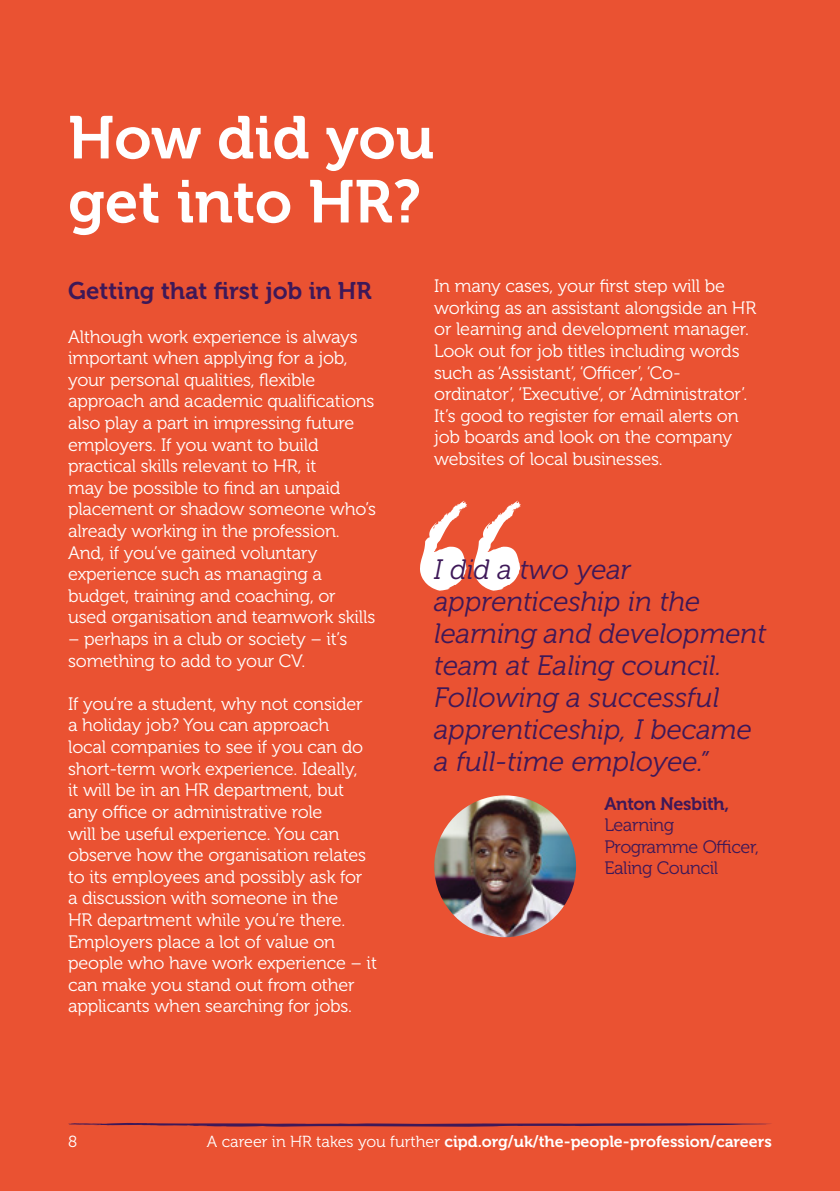
<style>
.page{position:relative;width:840px;height:1191px;background:#fff}
.page>*{position:absolute;margin:0;border:0;box-sizing:border-box;transform-origin:0 0}
.t1{font:60px/64px "Museo 700";color:#fff}
.t2{font:italic 28px/32px "Museo 300";color:#3e1858}
.t3{font:24px "Museo 700";color:#3e1858}
.t4{font:18px/21.6px "Museo 300";letter-spacing:-.01em;color:#fff}
.t5{font:18px/21.6px "Museo 300";letter-spacing:-.02em;color:#3e1858}
.t6{font:18px "Museo 700";letter-spacing:-.02em;color:#3e1858}
.t7{font:16px "Museo 700";color:#fff}
.t8{font:16px "Museo 300";color:#fff}
.s1{font-family:"Museo 300"}
</style>
<div class="page">
<div style="left:0;top:0;width:839px;height:1191px;background:#ea5232"></div>
<svg style="left:420px;top:500px;width:47px;height:91px"></svg>
<svg style="left:473px;top:500px;width:47px;height:91px"></svg>
<img style="left:434px;top:795px;width:141px;height:142px;border-radius:71px">
<svg style="left:68px;top:1123px;width:704px;height:4px"></svg>
<h1 class="t1" style="left:68px;top:106px;width:367px">How did you get into HR?</h1>
<h3 class="t3" style="left:68px;top:278px;width:305px">Getting that first job in HR</h3>
<p class="t4" style="left:68px;top:326px;width:309px">Although work experience is always important when applying for a job, your personal qualities, flexible approach and academic qualifications also play a part in impressing future employers. If you want to build practical skills relevant to HR, it<br>may be possible to find an unpaid placement or shadow someone who’s already working in the profession.<br>And, if you’ve gained voluntary experience such as managing a budget, training and coaching, or used organisation and teamwork skills</p>
<p class="t4" style="left:68px;top:628px;width:280px">– perhaps in a club or society – it’s something to add to your CV.</p>
<p class="t4" style="left:68px;top:693px;width:310px">If you’re a student, why not consider<br>a holiday job? You can approach<br>local companies to see if you can do short-term work experience. Ideally,<br>it will be in an HR department, but any office or administrative role<br>will be useful experience. You can observe how the organisation relates to its employees and possibly ask for<br>a discussion with someone in the<br>HR department while you’re there.<br>Employers place a lot of value on people who have work experience – it can make you stand out from other applicants when searching for jobs.</p>
<p class="t4" style="left:434px;top:275px;width:323px">In many cases, your first step will be working as an assistant alongside an HR or learning and development manager.<br>Look out for job titles including words such as ‘Assistant’, ‘Officer’, ‘Co&shy;ordinator’, ‘Executive’, or ‘Administrator’.<br>It’s good to register for email alerts on job boards and look on the company websites of local businesses.</p>
<h2 class="t2" style="left:434px;top:553px;width:333px">I did a two year apprenticeship in the learning and development team at Ealing council.<br>Following a successful apprenticeship, I became a full-time employee.”</h2>
<p class="t6" style="left:604px;top:793px;width:126px">Anton Nesbith,</p>
<p class="t5" style="left:604px;top:814px;width:156px">Learning<br>Programme Officer,<br>Ealing Council</p>
<p class="t8" style="left:68px;top:1133px;width:11px">8</p>
<p class="t7" style="left:207px;top:1132px;width:566px"><span class="s1">A career in HR takes you further</span> cipd.org/uk/the-people-profession/careers</p>
</div>
